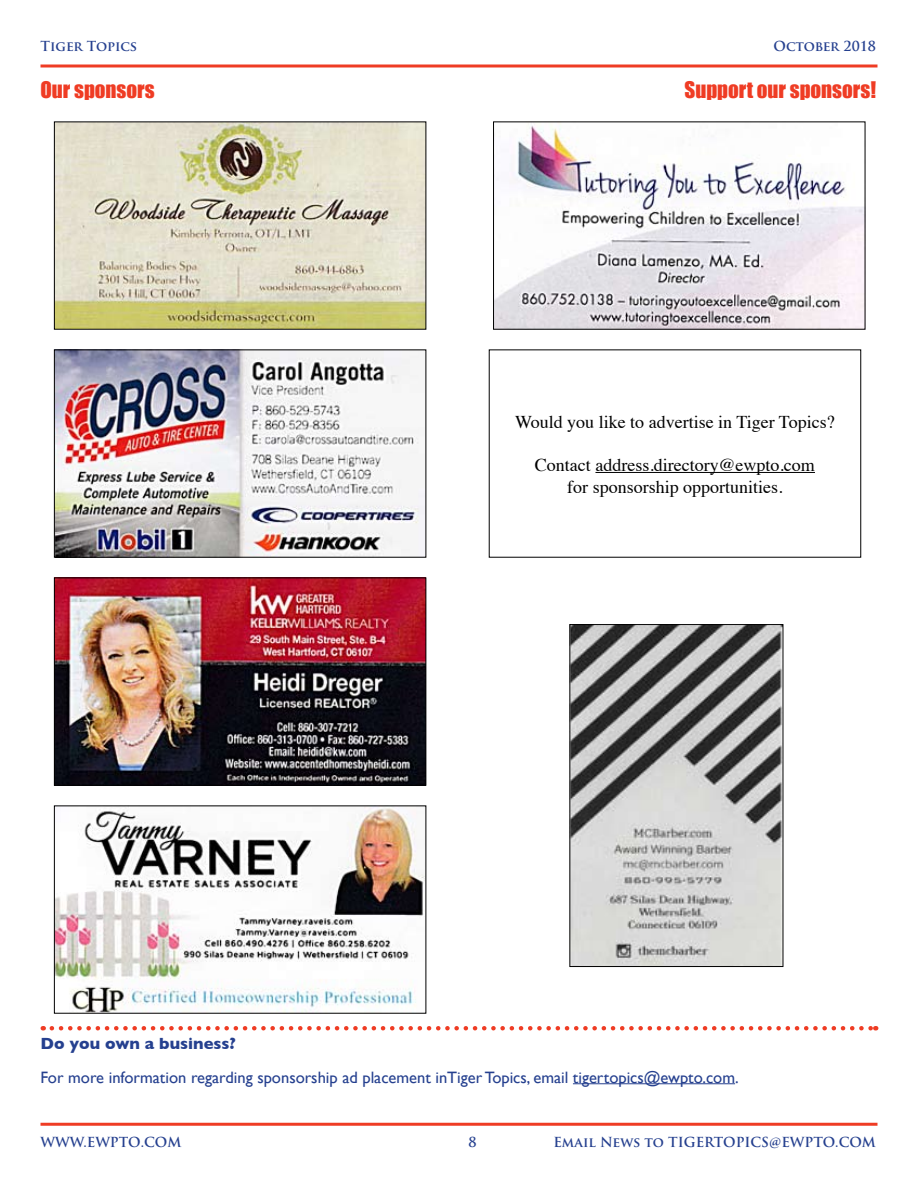
<style>
.page{position:relative;width:918px;height:1188px;background:#fff}
.page>*{position:absolute;margin:0;border:0;box-sizing:border-box;transform-origin:0 0}
.t1{font:21px "Impact";color:#ef3c24}
.t2{font:18px/21.6px "Times";color:#000;text-align:center}
.t3{font:16.5px "Gill Sans";color:#25408f}
.t4{font:700 16.5px "Gill Sans";color:#25408f}
.t5{font:700 13.5px "Trajan Pro";color:#25408f}
</style>
<div class="page">
<hr style="left:40px;top:1123px;width:838px;height:3px;background:#ef3c24">
<svg style="left:40px;top:64px;width:838px;height:4px;background:#f26c5a"></svg>
<hr style="left:573px;top:1083px;width:162px;height:1px;background:#25408f">
<svg style="left:52px;top:1026px;width:824px;height:4px"></svg>
<img style="left:56px;top:352px;width:368px;height:204px">
<div style="left:54px;top:350px;width:372px;height:208px;border:1px solid #000"></div>
<img style="left:56px;top:580px;width:368px;height:204px">
<div style="left:54px;top:578px;width:372px;height:208px;border:1px solid #000"></div>
<img style="left:56px;top:808px;width:368px;height:204px">
<hr style="left:595px;top:472px;width:220px;height:1px;background:#000">
<img style="left:56px;top:124px;width:368px;height:204px">
<img style="left:571px;top:626px;width:210px;height:339px">
<div style="left:569px;top:624px;width:214px;height:343px;border:1px solid #000"></div>
<img style="left:495px;top:125px;width:368px;height:203px">
<div style="left:493px;top:122px;width:372px;height:208px;border:1px solid #000"></div>
<p class="t5" style="left:40px;top:37px;width:98px">Tiger Topics</p>
<p class="t5" style="left:774px;top:37px;width:104px">October 2018</p>
<p class="t1" style="left:40px;top:73px;width:116px">OUR SPONSORS</p>
<p class="t1" style="left:685px;top:73px;width:193px">SUPPORT OUR SPONSORS!</p>
<p class="t2" style="left:515px;top:410px;width:321px">Would you like to advertise in Tiger Topics?</p>
<p class="t2" style="left:535px;top:453px;width:282px">Contact address.directory@ewpto.com for sponsorship opportunities.</p>
<p class="t4" style="left:40px;top:1034px;width:197px">Do you own a business?</p>
<p class="t3" style="left:40px;top:1067px;width:700px">For more information regarding sponsorship ad placement inTiger Topics, email tigertopics@ewpto.com.</p>
<p class="t5" style="left:40px;top:1134px;width:142px">WWW.EWPTO.COM</p>
<p class="t5" style="left:468px;top:1134px;width:10px">8</p>
<p class="t5" style="left:553px;top:1134px;width:324px">Email News to TIGERTOPICS@EWPTO.COM</p>
</div>
